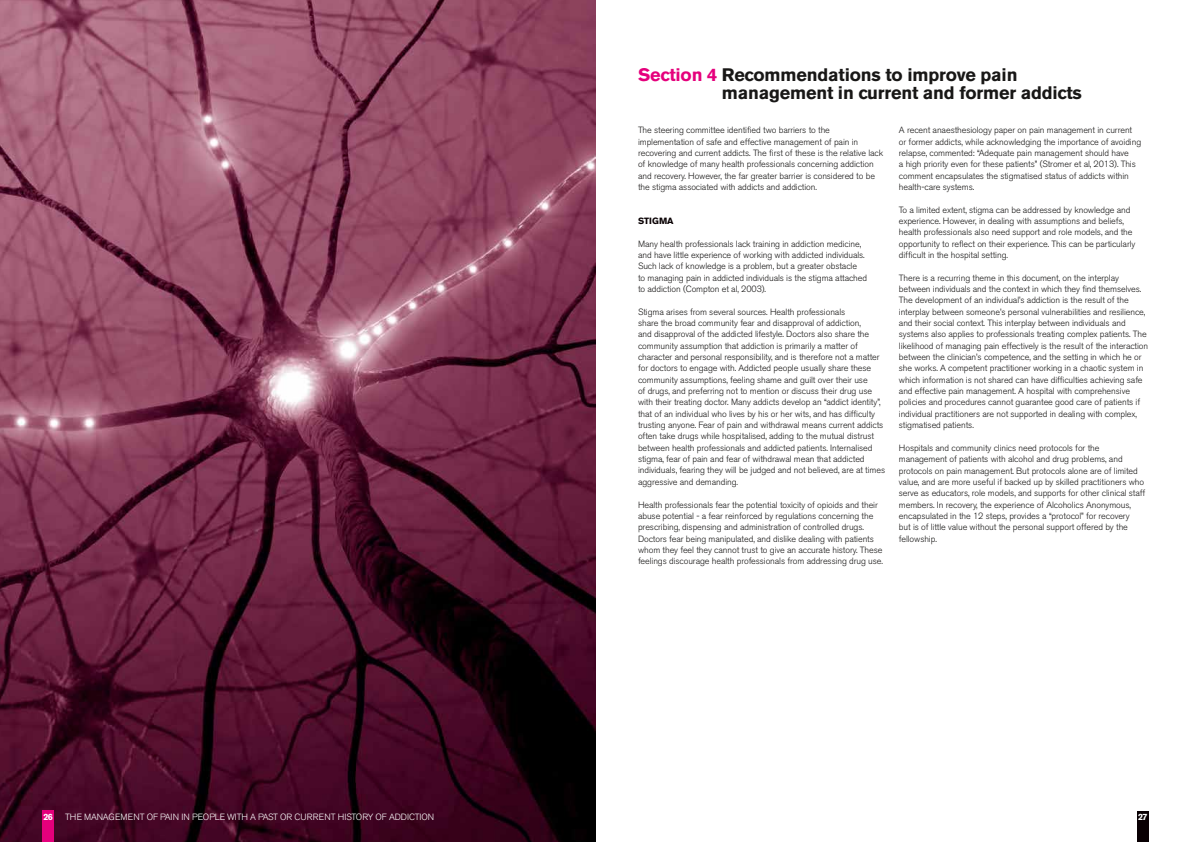
<style>
.page{position:relative;width:1191px;height:842px;background:#fff}
.page>*{position:absolute;margin:0;border:0;box-sizing:border-box;transform-origin:0 0}
.t1{font:700 18px/18px "Akzidenz Grotesk BE";letter-spacing:-.01em;color:#181716}
.t2{font:300 9px/11.3px "Akzidenz Grotesk BE";letter-spacing:-.01em;color:#181716}
.t3{font:300 9px "Akzidenz Grotesk BE";color:#fff}
.t4{font:700 9px "Akzidenz Grotesk BE";letter-spacing:.01em;color:#090003}
.t5{font:700 9px "Akzidenz Grotesk BE";color:#fff}
.s1{color:#e5007c}
</style>
<div class="page">
<div style="left:1137px;top:811px;width:11px;height:31px;background:#090003"></div>
<img style="left:0;top:0;width:595px;height:842px">
<div style="left:43px;top:811px;width:11px;height:31px;background:#e5007c"></div>
<h1 class="t1" style="left:721px;top:66px;width:362px;text-indent:-84px"><span class="s1">Section 4</span> Recommendations to improve pain management in current and former addicts</h1>
<p class="t2" style="left:638px;top:125px;width:247px">The steering committee identified two barriers to the implementation of safe and effective management of pain in recovering and current addicts. The first of these is the relative lack of knowledge of many health professionals concerning addiction and recovery. H owever, the far greater barrier is considered to be the stigma associated with addicts and addiction.</p>
<p class="t4" style="left:638px;top:216px;width:37px">Stigma</p>
<p class="t2" style="left:638px;top:238px;width:231px">Many health professionals lack training in addiction medicine, and have little experience of working with addicted individuals.<br>Such lack of knowledge is a problem, but a greater obstacle<br>to managing pain in addicted individuals is the stigma attached to addiction (Compton et al, 2003).</p>
<p class="t2" style="left:638px;top:306px;width:249px">Stigma arises from several sources. H ealth professionals<br>share the broad community fear and disapproval of addiction,<br>and disapproval of the addicted lifestyle. Doctors also share the community assumption that addiction is primarily a matter of character and personal responsibility, and is therefore not a matter for doctors to engage with. Addicted people usually share these community assumptions, feeling shame and guilt over their use<br>of drugs, and preferring not to mention or discuss their drug use with their treating doctor. M any addicts develop an “addict identity”, that of an individual who lives by his or her wits, and has difficulty trusting anyone. Fear of pain and withdrawal means current addicts often take drugs while hospitalised, adding to the mutual distrust between health professionals and addicted patients. I nternalised stigma, fear of pain and fear of withdrawal mean that addicted individuals, fearing they will be judged and not believed, are at times aggressive and demanding.</p>
<p class="t2" style="left:638px;top:499px;width:246px">H ealth professionals fear the potential toxicity of opioids and their abuse potential - a fear reinforced by regulations concerning the prescribing, dispensing and administration of controlled drugs.<br>Doctors fear being manipulated, and dislike dealing with patients whom they feel they cannot trust to give an accurate history. These feelings discourage health professionals from addressing drug use.</p>
<p class="t2" style="left:899px;top:125px;width:244px">A recent anaesthesiology paper on pain management in current or former addicts, while acknowledging the importance of avoiding relapse, commented: “Adequate pain management should have<br>a high priority even for these patients” (Stromer et al, 2013). This comment encapsulates the stigmatised status of addicts within health-care systems.</p>
<p class="t2" style="left:899px;top:204px;width:238px">To a limited extent, stigma can be addressed by knowledge and experience. However, in dealing with assumptions and beliefs, health professionals also need support and role models, and the opportunity to reflect on their experience. This can be particularly difficult in the hospital setting.</p>
<p class="t2" style="left:899px;top:272px;width:251px">There is a recurring theme in this document, on the interplay between individuals and the context in which they find themselves.<br>The development of an individual’s addiction is the result of the interplay between someone’s personal vulnerabilities and resilience, and their social context. This interplay between individuals and systems also applies to professionals treating complex patients. The likelihood of managing pain effectively is the result of the interaction between the clinician’s competence, and the setting in which he or she works. A competent practitioner working in a chaotic system in which information is not shared can have difficulties achieving safe and effective pain management. A hospital with comprehensive policies and procedures cannot guarantee good care of patients if individual practitioners are not supported in dealing with complex, stigmatised patients.</p>
<p class="t2" style="left:899px;top:442px;width:248px">Hospitals and community clinics need protocols for the management of patients with alcohol and drug problems, and protocols on pain management. But protocols alone are of limited value, and are more useful if backed up by skilled practitioners who serve as educators, role models, and supports for other clinical staff members. I n recovery, the experience of Alcoholics Anonymous, encapsulated in the 12 steps, provides a “protocol” for recovery<br>but is of little value without the personal support offered by the fellowship.</p>
<p class="t5" style="left:43px;top:812px;width:11px">26</p>
<p class="t3" style="left:65px;top:812px;width:370px">The management of pain in people with a past or current history of addiction</p>
<p class="t5" style="left:1138px;top:812px;width:11px">27</p>
</div>
